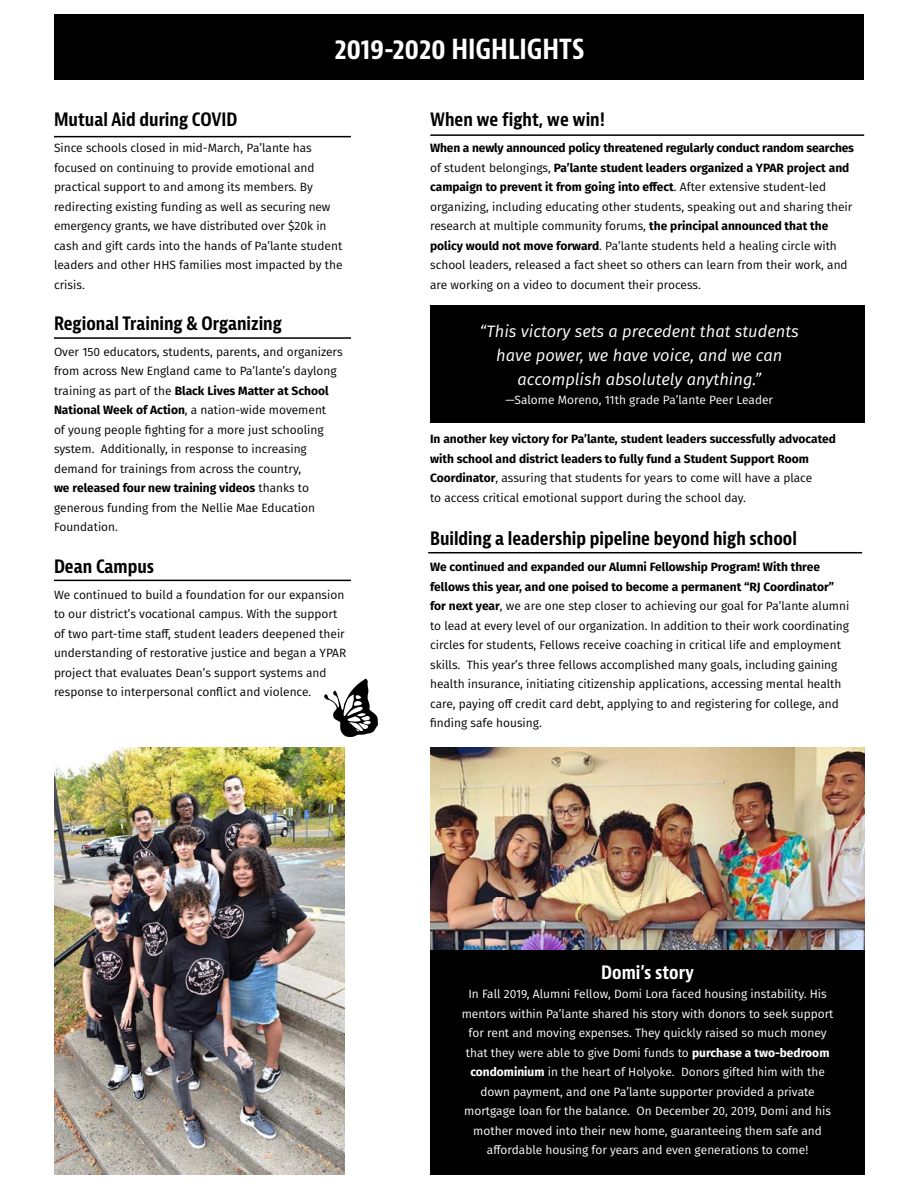
<style>
.page{position:relative;width:918px;height:1188px;background:#fff}
.page>*{position:absolute;margin:0;border:0;box-sizing:border-box;transform-origin:0 0}
.t1{font:700 condensed 27px "Bernina Sans";color:#fff}
.t2{font:700 condensed 18px "Bernina Sans";color:#000}
.t3{font:700 condensed 18px "Bernina Sans";color:#fff}
.t4{font:italic 16.5px/24px "Fira Sans";color:#fff;text-align:center}
.t5{font:12px/19.5px "Fira Sans";color:#000}
.t6{font:12px/19.5px "Fira Sans";color:#fff;text-align:center}
.t7{font:700 12px/19.5px "Fira Sans";color:#000}
.s1{font-weight:700}
.s2{font-weight:400}
</style>
<div class="page">
<div style="left:55px;top:15px;width:809px;height:65px;background:#000"></div>
<div style="left:430px;top:306px;width:435px;height:117px;background:#000"></div>
<img style="left:55px;top:748px;width:290px;height:427px">
<hr style="left:54px;top:136px;width:297px;height:1px;background:#000">
<hr style="left:54px;top:337px;width:297px;height:2px;background:#000">
<hr style="left:430px;top:134px;width:434px;height:2px;background:#000">
<hr style="left:428px;top:552px;width:434px;height:1px;background:#000">
<hr style="left:54px;top:580px;width:297px;height:1px;background:#000">
<div style="left:430px;top:945px;width:434px;height:230px;background:#000"></div>
<img style="left:430px;top:748px;width:434px;height:201px">
<svg style="left:324px;top:679px;width:54px;height:58px"></svg>
<h1 class="t1" style="left:334px;top:33px;width:252px">2019-2020 HIGHLIGHTS</h1>
<h2 class="t2" style="left:54px;top:108px;width:185px">Mutual Aid during COVID</h2>
<p class="t5" style="left:54px;top:138px;width:290px">Since schools closed in mid-March, Pa’lante has focused on continuing to provide emotional and practical support to and among its members. By redirecting existing funding as well as securing new emergency grants, we have distributed over $20k in cash and gift cards into the hands of Pa’lante student leaders and other HHS families most impacted by the crisis.</p>
<h2 class="t2" style="left:54px;top:312px;width:230px">Regional Training &amp; Organizing</h2>
<p class="t5" style="left:54px;top:342px;width:290px">Over 150 educators, students, parents, and organizers from across New England came to Pa’lante’s daylong training as part of the <span class="s1">Black Lives Matter at School National Week of Action</span>, a nation-wide movement<br>of young people fighting for a more just schooling system. Additionally, in response to increasing demand for trainings from across the country,<br><span class="s1">we released four new training videos</span> thanks to generous funding from the Nellie Mae Education Foundation.</p>
<h2 class="t2" style="left:54px;top:555px;width:102px">Dean Campus</h2>
<p class="t5" style="left:54px;top:585px;width:294px">We continued to build a foundation for our expansion to our district’s vocational campus. With the support of two part-time staff, student leaders deepened their understanding of restorative justice and began a YPAR project that evaluates Dean’s support systems and response to interpersonal conflict and violence.</p>
<h2 class="t2" style="left:430px;top:108px;width:176px">When we fight, we win!</h2>
<p class="t5" style="left:430px;top:138px;width:425px"><span class="s1">When a newly announced policy threatened regularly conduct random searches </span>of student belongings, <span class="s1">Pa’lante student leaders organized a YPAR project and campaign to prevent it from going into effect</span>. After extensive student-led organizing, including educating other students, speaking out and sharing their research at multiple community forums, <span class="s1">the principal announced that the policy would not move forward</span>. Pa’lante students held a healing circle with school leaders, released a fact sheet so others can learn from their work, and are working on a video to document their process.</p>
<h3 class="t4" style="left:480px;top:318px;width:321px">“This victory sets a precedent that students have power, we have voice, and we can accomplish absolutely anything.”</h3>
<p class="t6" style="left:506px;top:390px;width:269px">—Salome Moreno, 11th grade Pa’lante Peer Leader</p>
<p class="t7" style="left:430px;top:428px;width:407px">In another key victory for Pa’lante, student leaders successfully advocated with school and district leaders to fully fund a Student Support Room Coordinator<span class="s2">, assuring that students for years to come will have a place<br>to access critical emotional support during the school day.</span></p>
<h2 class="t2" style="left:430px;top:527px;width:368px">Building a leadership pipeline beyond high school</h2>
<p class="t5" style="left:430px;top:557px;width:421px"><span class="s1">We continued and expanded our Alumni Fellowship Program! With three fellows this year, and one poised to become a permanent “RJ Coordinator” for next year</span>, we are one step closer to achieving our goal for Pa’lante alumni to lead at every level of our organization. In addition to their work coordinating circles for students, Fellows receive coaching in critical life and employment skills. This year’s three fellows accomplished many goals, including gaining health insurance, initiating citizenship applications, accessing mental health care, paying off credit card debt, applying to and registering for college, and finding safe housing.</p>
<h2 class="t3" style="left:601px;top:961px;width:94px">Domi’s story</h2>
<p class="t6" style="left:462px;top:984px;width:373px">In Fall 2019, Alumni Fellow, Domi Lora faced housing instability. His mentors within Pa’lante shared his story with donors to seek support for rent and moving expenses. They quickly raised so much money that they were able to give Domi funds to <span class="s1">purchase a two-bedroom condominium</span> in the heart of Holyoke. Donors gifted him with the down payment, and one Pa’lante supporter provided a private mortgage loan for the balance. On December 20, 2019, Domi and his mother moved into their new home, guaranteeing them safe and affordable housing for years and even generations to come!</p>
</div>
